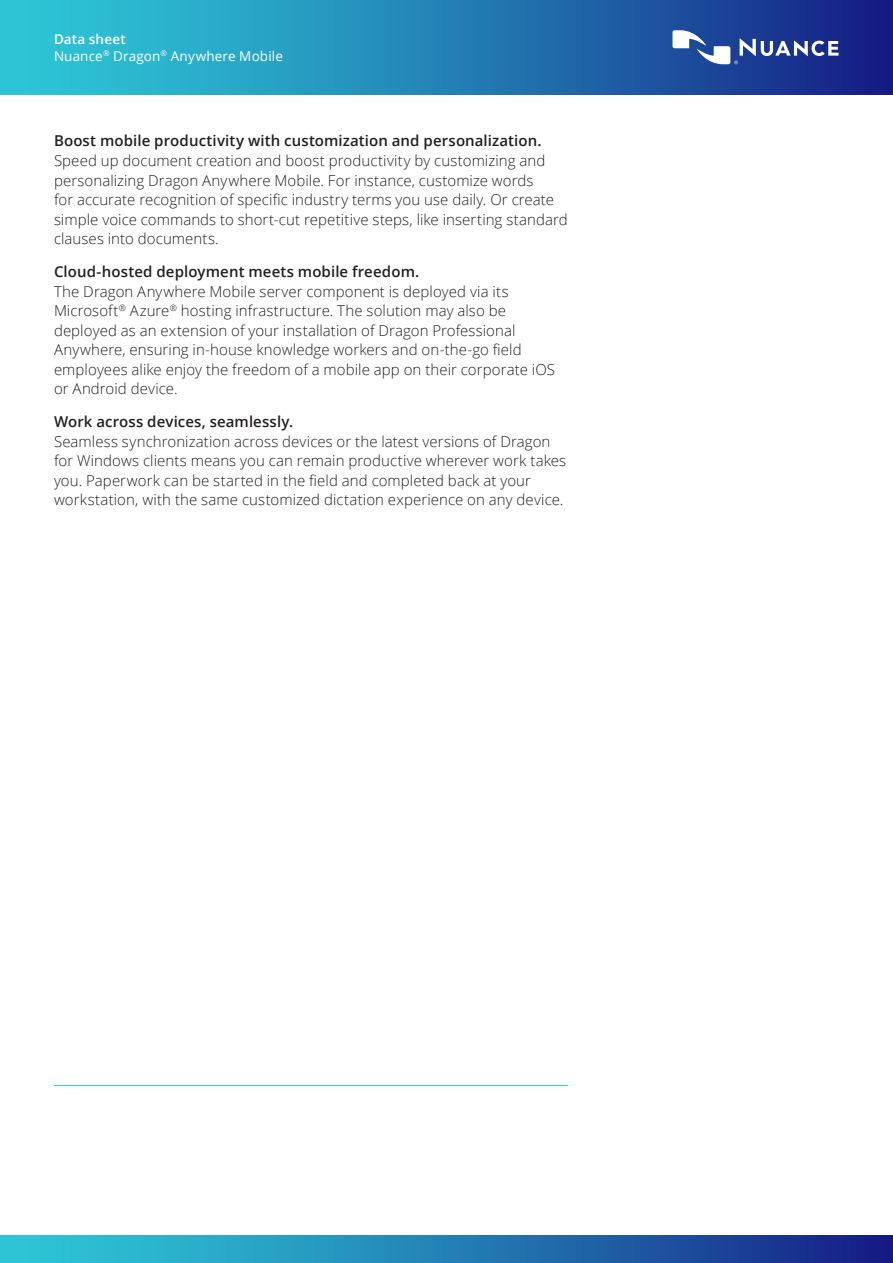
<style>
.page{position:relative;width:893px;height:1263px;background:#fff}
.page>*{position:absolute;margin:0;border:0;box-sizing:border-box;transform-origin:0 0}
.t1{font:300 15px/19.5px "Open Sans";letter-spacing:.005em;color:#231f20}
.t2{font:600 15px "Open Sans";letter-spacing:.005em;color:#231f20}
.t3{font:13.5px/16.5px "Open Sans";letter-spacing:.01em;color:#fff}
.s1{font-weight:600}
</style>
<div class="page">
<div style="left:0;top:1236px;width:893px;height:27px;background:linear-gradient(to right,#2fd4dd,#162387)"></div>
<div style="left:0;top:0;width:893px;height:94px;background:linear-gradient(to right,#2fd4dd,#162387)"></div>
<svg style="left:672px;top:30px;width:167px;height:34px"></svg>
<hr style="left:54px;top:1085px;width:514px;height:1px;background:#2dc6d6">
<p class="t3" style="left:54px;top:31px;width:231px"><span class="s1">Data sheet<br></span>Nuance<sup>®</sup> Dragon<sup>®</sup> Anywhere Mobile</p>
<p class="t2" style="left:54px;top:131px;width:489px">Boost mobile productivity with customization and personalization.</p>
<p class="t1" style="left:54px;top:150px;width:515px">Speed up document creation and boost productivity by customizing and personalizing Dragon Anywhere Mobile. For instance, customize words<br>for accurate recognition of specific industry terms you use daily. Or create simple voice commands to short-cut repetitive steps, like inserting standard clauses into documents.</p>
<p class="t2" style="left:54px;top:261px;width:367px">Cloud-hosted deployment meets mobile freedom.</p>
<p class="t1" style="left:54px;top:281px;width:503px">The Dragon Anywhere Mobile server component is deployed via its Microsoft<sup>®</sup> Azure<sup>®</sup> hosting infrastructure. The solution may also be deployed as an extension of your installation of Dragon Professional Anywhere, ensuring in-house knowledge workers and on-the-go field employees alike enjoy the freedom of a mobile app on their corporate iOS or Android device.</p>
<p class="t2" style="left:54px;top:411px;width:241px">Work across devices, seamlessly.</p>
<p class="t1" style="left:54px;top:431px;width:514px">Seamless synchronization across devices or the latest versions of Dragon for Windows clients means you can remain productive wherever work takes you. Paperwork can be started in the field and completed back at your workstation, with the same customized dictation experience on any device.</p>
</div>
